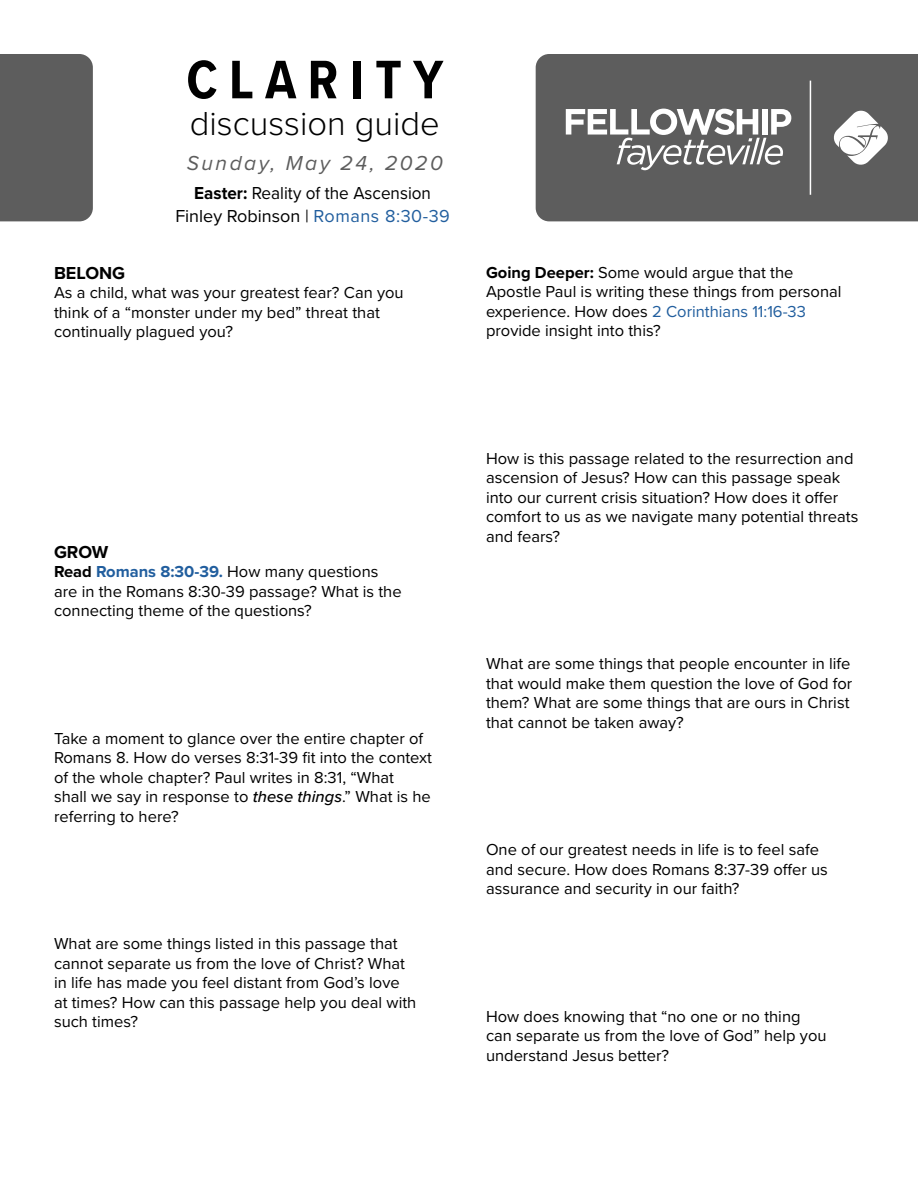
<style>
.page{position:relative;width:918px;height:1188px;background:#fff}
.page>*{position:absolute;margin:0;border:0;box-sizing:border-box;transform-origin:0 0}
.t1{font:700 56.25px "Proxima Nova Cond";letter-spacing:.2em;color:#000}
.t2{font:300 34.5px "Proxima Nova";color:#000}
.t3{font:italic 21px "Proxima Nova";letter-spacing:.12em;color:#5d5d5d}
.t4{font:18px/23.2px "Proxima Nova";color:#000;text-align:center;scale:.95 1}
.t5{font:700 18px "Proxima Nova";color:#000}
.t6{font:16.5px/19.5px "Proxima Nova";color:#000}
.s1{font-weight:700}
.s2{color:#215e9e}
.s3{font-weight:700;color:#215e9e}
.s4{font-weight:500;font-style:italic}
</style>
<div class="page">
<div style="left:536px;top:54px;width:382px;height:167px;background:#5d5d5d"></div>
<div style="left:0;top:54px;width:93px;height:167px;background:#5d5d5d"></div>
<svg style="left:566px;top:109px;width:225px;height:61px"></svg>
<hr style="left:810px;top:81px;width:1px;height:114px;background:#fff">
<svg style="left:833px;top:110px;width:56px;height:56px"></svg>
<h1 class="t1" style="left:186px;top:38px;width:259px">CLARITY</h1>
<h2 class="t2" style="left:190px;top:97px;width:251px">discussion guide</h2>
<p class="t3" style="left:187px;top:147px;width:258px">Sunday, May 24, 2020</p>
<p class="t4" style="left:175px;top:180px;width:291px"><span class="s1">Easter:</span> Reality of the Ascension<br>Finley Robinson | <span class="s2">Romans 8:30-39</span></p>
<p class="t5" style="left:54px;top:259px;width:73px">BELONG</p>
<p class="t6" style="left:54px;top:282px;width:351px">As a child, what was your greatest fear? Can you think of a “monster under my bed” threat that continually plagued you?</p>
<p class="t6" style="left:486px;top:262px;width:357px"><span class="s1">Going Deeper:</span> Some would argue that the Apostle Paul is writing these things from personal experience. How does <span class="s2">2 Corinthians 11:16-33 </span>provide insight into this?</p>
<p class="t5" style="left:54px;top:538px;width:56px">GROW</p>
<p class="t6" style="left:54px;top:561px;width:349px"><span class="s1">Read</span> <span class="s3">Romans 8:30-39.</span> How many questions are in the Romans 8:30-39 passage? What is the connecting theme of the questions?</p>
<p class="t6" style="left:54px;top:728px;width:379px">Take a moment to glance over the entire chapter of Romans 8. How do verses 8:31-39 fit into the context of the whole chapter? Paul writes in 8:31, “What<br>shall we say in response to <span class="s4">these things</span>.” What is he referring to here?</p>
<p class="t6" style="left:54px;top:933px;width:364px">What are some things listed in this passage that cannot separate us from the love of Christ? What in life has made you feel distant from God’s love at times? How can this passage help you deal with such times?</p>
<p class="t6" style="left:486px;top:448px;width:374px">How is this passage related to the resurrection and ascension of Jesus? How can this passage speak into our current crisis situation? How does it offer comfort to us as we navigate many potential threats and fears?</p>
<p class="t6" style="left:486px;top:653px;width:368px">What are some things that people encounter in life that would make them question the love of God for them? What are some things that are ours in Christ that cannot be taken away?</p>
<p class="t6" style="left:486px;top:839px;width:343px">One of our greatest needs in life is to feel safe and secure. How does Romans 8:37-39 offer us assurance and security in our faith?</p>
<p class="t6" style="left:486px;top:1006px;width:342px">How does knowing that “no one or no thing can separate us from the love of God” help you understand Jesus better?</p>
</div>
